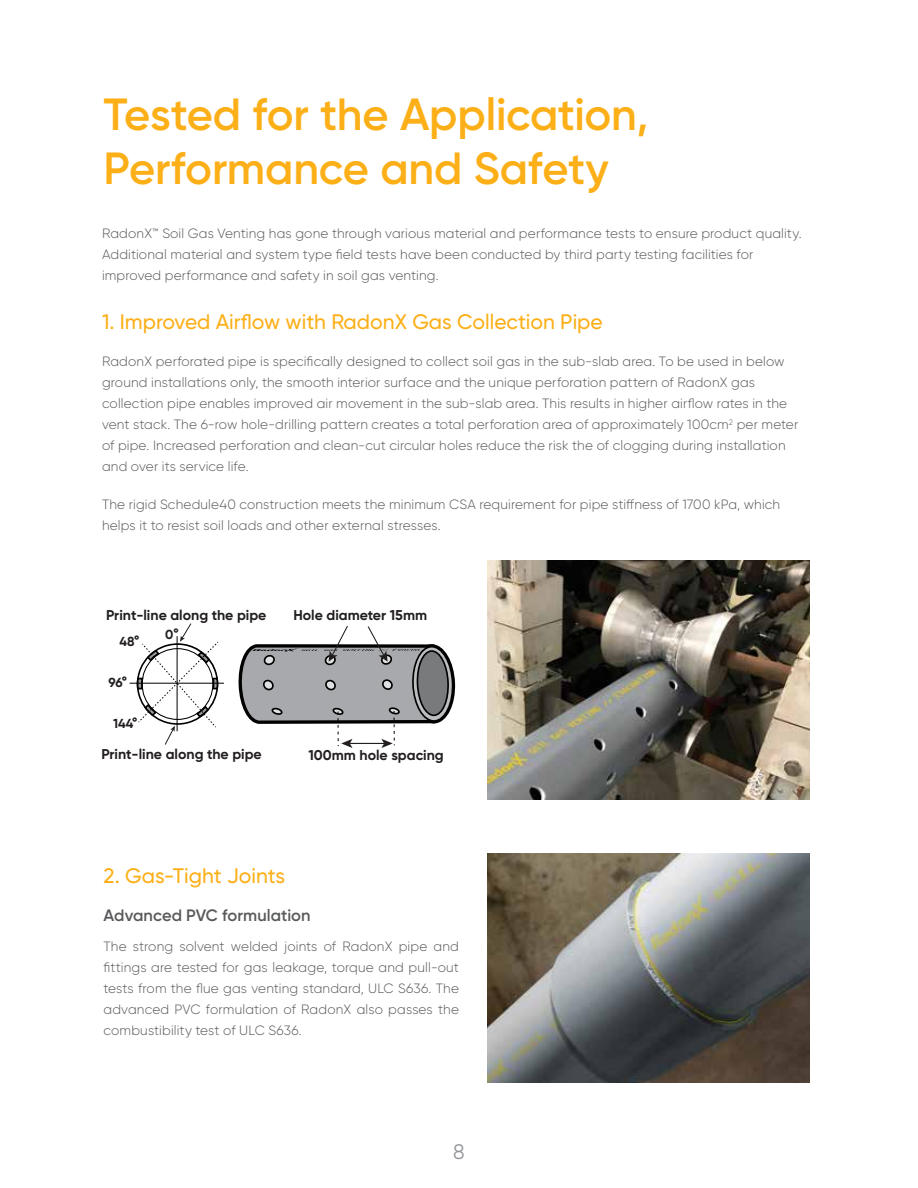
<style>
.page{position:relative;width:918px;height:1188px;background:#fff}
.page>*{position:absolute;margin:0;border:0;box-sizing:border-box;transform-origin:0 0}
.t1{font:600 45px/54px "Gilroy";letter-spacing:-.005em;color:#fcaf17}
.t2{font:500 21px "Gilroy";color:#fcaf17}
.t3{font:21px "Gilroy";color:#939598}
.t4{font:600 16.5px "Gilroy";letter-spacing:.005em;color:#58595b}
.t5{font:700 14.1px "Gilroy";color:#231f20}
.t6{font:300 13.5px/21px "Gilroy";letter-spacing:.01em;color:#58595b}
.t7{font:700 13.05px "Gilroy";letter-spacing:.005em;color:#231f20}
</style>
<div class="page">
<img style="left:488px;top:560px;width:322px;height:240px">
<hr style="left:130px;top:683px;width:94px;height:1px;background:#000">
<svg style="left:136px;top:623px;width:83px;height:122px"></svg>
<svg style="left:238px;top:626px;width:218px;height:122px"></svg>
<img style="left:488px;top:853px;width:322px;height:230px">
<h1 class="t1" style="left:104px;top:87px;width:546px">Tested for the Application,<br>Performance and Safety</h1>
<p class="t6" style="left:102px;top:222px;width:701px;line-height:21.5px">RadonX™ Soil Gas Venting has gone through various material and performance tests to ensure product quality.<br>Additional material and system type field tests have been conducted by third party testing facilities for improved performance and safety in soil gas venting.</p>
<h2 class="t2" style="left:102px;top:309px;width:502px">1. Improved Airflow with RadonX Gas Collection Pipe</h2>
<p class="t6" style="left:102px;top:351px;width:698px">RadonX perforated pipe is specifically designed to collect soil gas in the sub-slab area. To be used in below ground installations only, the smooth interior surface and the unique perforation pattern of RadonX gas collection pipe enables improved air movement in the sub-slab area. This results in higher airflow rates in the vent stack. The 6-row hole-drilling pattern creates a total perforation area of approximately 100cm<sup>2</sup> per meter of pipe. Increased perforation and clean-cut circular holes reduce the risk the of clogging during installation and over its service life.</p>
<p class="t6" style="left:102px;top:493px;width:680px">The rigid Schedule40 construction meets the minimum CSA requirement for pipe stiffness of 1700 kPa, which helps it to resist soil loads and other external stresses.</p>
<p class="t5" style="left:106px;top:606px;width:162px">Print-line along the pipe</p>
<p class="t7" style="left:119px;top:634px;width:21px">48°</p>
<p class="t7" style="left:108px;top:675px;width:20px">96°</p>
<p class="t7" style="left:113px;top:715px;width:26px">144°</p>
<p class="t7" style="left:165px;top:626px;width:15px">0°</p>
<p class="t5" style="left:101px;top:745px;width:162px">Print-line along the pipe</p>
<p class="t5" style="left:293px;top:607px;width:135px">Hole diameter 15mm</p>
<p class="t5" style="left:308px;top:746px;width:137px">100mm hole spacing</p>
<h2 class="t2" style="left:104px;top:863px;width:183px">2. Gas-Tight Joints</h2>
<p class="t4" style="left:104px;top:905px;width:209px">Advanced PVC formulation</p>
<p class="t6" style="left:104px;top:935px;width:357px;text-align:justify">The strong solvent welded joints of RadonX pipe and fittings are tested for gas leakage, torque and pull-out tests from the flue gas venting standard, ULC S636. The advanced PVC formulation of RadonX also passes the combustibility test of ULC S636.</p>
<h2 class="t3" style="left:453px;top:1139px;width:13px">8</h2>
</div>
